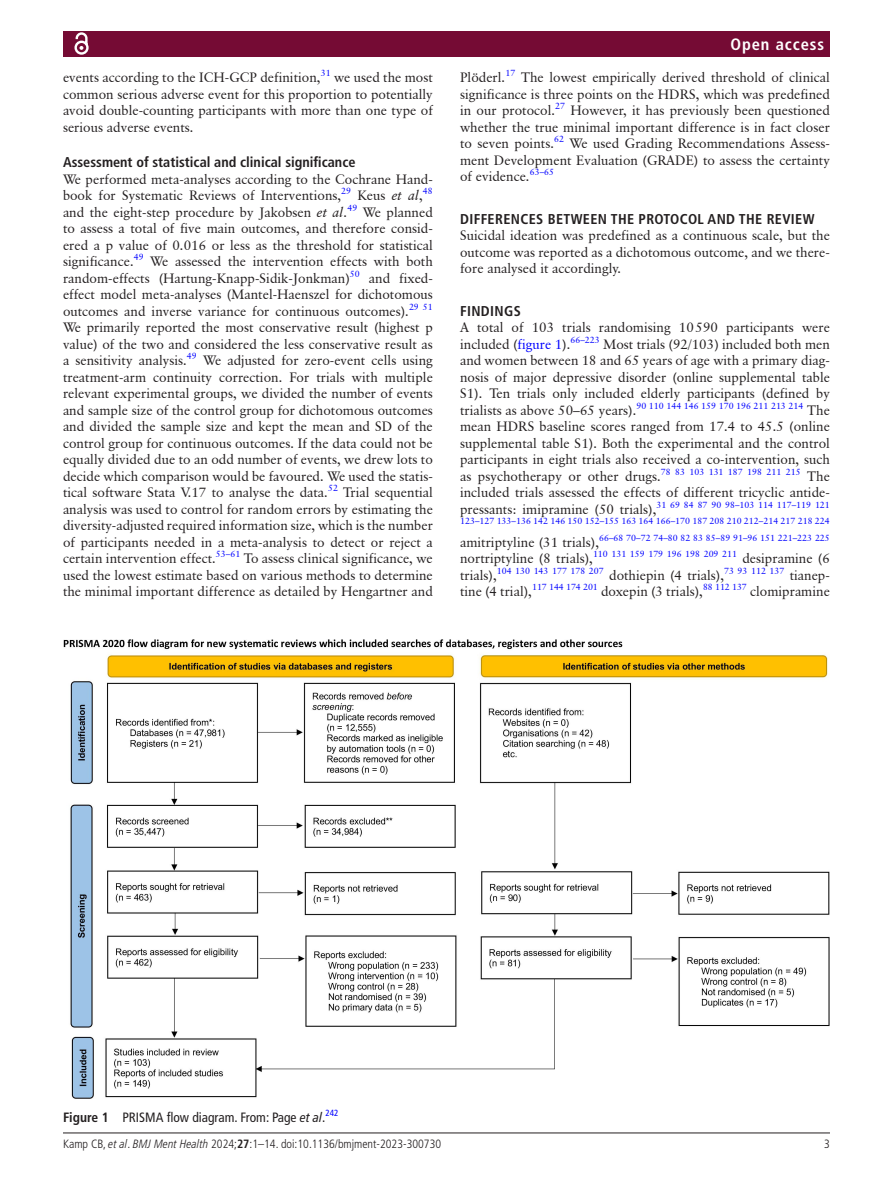
<style>
.page{position:relative;width:893px;height:1191px;background:#fff}
.page>*{position:absolute;margin:0;border:0;box-sizing:border-box;transform-origin:0 0}
.t1{font:700 condensed 16.5px "Frutiger LT Pro";letter-spacing:.055em;color:#fff}
.t2{font:700 condensed 14.25px "Frutiger LT Pro";letter-spacing:.025em;color:#231f20}
.t3{font:700 condensed 14.25px "Frutiger LT Pro";color:#231f20}
.t4{font:13.5px/16.5px "Classical Garamond BT";color:#231f20;text-align:justify}
.t5{font:condensed 13.5px "Frutiger LT Pro";color:#231f20}
.t6{font:300 condensed 12px "Frutiger LT Pro";color:#231f20}
.t7{font:9px/16.5px "Classical Garamond BT";color:#00f;text-align:justify}
.s1{font-style:italic}
.s2{color:#00f}
.s3{font-size:13.5px;color:#231f20}
.s4{font-weight:700}
</style>
<div class="page">
<hr style="left:63px;top:1132px;width:767px;height:1px;background:#231f20">
<div style="left:63px;top:31px;width:767px;height:25px;background:#750b34"></div>
<svg style="left:74px;top:32px;width:15px;height:23px"></svg>
<img style="left:63px;top:639px;width:767px;height:459px">
<p class="t4" style="left:63px;top:69px;width:371px">events according to the ICH-GCP definition,<sup>31</sup> we used the most common serious adverse event for this proportion to potentially avoid double-counting participants with more than one type of serious adverse events.</p>
<p class="t3" style="left:63px;top:154px;width:294px">Assessment of statistical and clinical significance</p>
<p class="t4" style="left:63px;top:170px;width:371px">We performed meta-analyses according to the Cochrane Hand&shy;book for Systematic Reviews of Interventions,<sup>29</sup> Keus <span class="s1">et al</span>,<sup>48 </sup>and the eight-step procedure by Jakobsen <span class="s1">et al</span>.<sup>49</sup> We planned to assess a total of five main outcomes, and therefore consid&shy;ered a p value of 0.016 or less as the threshold for statistical significance.<sup>49</sup> We assessed the intervention effects with both random-effects (Hartung-Knapp-Sidik-Jonkman)<sup>50</sup> and fixed&shy;effect model meta-analyses (Mantel-Haenszel for dichotomous outcomes and inverse variance for continuous outcomes).<sup>29</sup> <sup>51<br></sup>We primarily reported the most conservative result (highest p value) of the two and considered the less conservative result as a sensitivity analysis.<sup>49</sup> We adjusted for zero-event cells using treatment-arm continuity correction. For trials with multiple relevant experimental groups, we divided the number of events and sample size of the control group for dichotomous outcomes and divided the sample size and kept the mean and SD of the control group for continuous outcomes. If the data could not be equally divided due to an odd number of events, we drew lots to decide which comparison would be favoured. We used the statis&shy;tical software Stata V.17 to analyse the data.<sup>52</sup> Trial sequential analysis was used to control for random errors by estimating the diversity-adjusted required information size, which is the number of participants needed in a meta-analysis to detect or reject a certain intervention effect.<sup>53–61</sup> To assess clinical significance, we used the lowest estimate based on various methods to determine the minimal important difference as detailed by Hengartner and</p>
<p class="t1" style="left:730px;top:34px;width:95px">Open access</p>
<p class="t4" style="left:460px;top:69px;width:371px">Plöderl.<sup>17</sup> The lowest empirically derived threshold of clinical significance is three points on the HDRS, which was predefined in our protocol.<sup>27</sup> However, it has previously been questioned whether the true minimal important difference is in fact closer to seven points.<sup>62</sup> We used Grading Recommendations Assess&shy;ment Development Evaluation (GRADE) to assess the certainty of evidence.<sup>63–65</sup></p>
<p class="t2" style="left:460px;top:210px;width:356px">DIFFERENCES BETWEEN THE PROTOCOL AND THE REVIEW</p>
<p class="t4" style="left:460px;top:227px;width:371px">Suicidal ideation was predefined as a continuous scale, but the outcome was reported as a dichotomous outcome, and we there&shy;fore analysed it accordingly.</p>
<p class="t2" style="left:460px;top:302px;width:62px">FINDINGS</p>
<p class="t4" style="left:460px;top:319px;width:371px">A total of 103 trials randomising 10590 participants were included (<span class="s2">figure 1</span>).<sup>66–223</sup> Most trials (92/103) included both men and women between 18 and 65 years of age with a primary diag&shy;nosis of major depressive disorder (online supplemental table S1). Ten trials only included elderly participants (defined by trialists as above 50–65 years).<sup>90</sup> <sup>110</sup> <sup>144</sup> <sup>146</sup> <sup>159</sup> <sup>170</sup> <sup>196</sup> <sup>211</sup> <sup>213</sup> <sup>214</sup> The mean HDRS baseline scores ranged from 17.4 to 45.5 (online supplemental table S1). Both the experimental and the control participants in eight trials also received a co-intervention, such as psychotherapy or other drugs.<sup>78</sup> <sup>83</sup> <sup>103</sup> <sup>131</sup> <sup>187</sup> <sup>198</sup> <sup>211</sup> <sup>215</sup></p>
<p class="t4" style="left:460px;top:467px;width:371px;text-indent:347px">The included trials assessed the effects of different tricyclic antide&shy;pressants: imipramine (50 trials),<sup>31</sup> <sup>69</sup> <sup>84</sup> <sup>87</sup> <sup>90</sup> <sup>98–103</sup> <sup>114</sup> <sup>117–119</sup> <sup>121</sup></p>
<p class="t7" style="left:460px;top:512px;width:371px">123–127 133–136 142 146 150 152–155 163 164 166–170 187 208 210 212–214 217 218 224 <span class="s3">amitriptyline (31 trials),</span>66–68 70–72 74–80 82 83 85–89 91–96 151 221–223 225 <span class="s3">nortriptyline (8 trials),</span>110 131 159 179 196 198 209 211</p>
<p class="t4" style="left:742px;top:550px;width:89px">desipramine (6</p>
<p class="t7" style="left:460px;top:562px;width:145px"><span class="s3">trials),</span>104 130 143 177 178 207</p>
<p class="t4" style="left:609px;top:566px;width:117px">dothiepin (4 trials),</p>
<p class="t7" style="left:724px;top:562px;width:62px">73 93 112 137</p>
<p class="t4" style="left:790px;top:566px;width:42px">tianep-</p>
<p class="t4" style="left:460px;top:583px;width:244px">tine (4 trial),<sup>117</sup> <sup>144</sup> <sup>174</sup> <sup>201</sup> doxepin (3 trials),</p>
<p class="t7" style="left:703px;top:578px;width:45px">88 112 137</p>
<p class="t4" style="left:750px;top:583px;width:81px">clomipramine</p>
<p class="t5" style="left:63px;top:1109px;width:277px"><span class="s4">Figure 1</span> PRISMA flow diagram. From: Page <span class="s1">et al</span>.<sup>242</sup></p>
<p class="t6" style="left:63px;top:1136px;width:380px">Kamp CB, <span class="s1">et al</span>. <span class="s1">BMJ Ment Health</span> 2024;<span class="s4">27</span>:1–14. doi:10.1136/bmjment-2023-300730</p>
<p class="t6" style="left:824px;top:1136px;width:7px">3</p>
</div>
